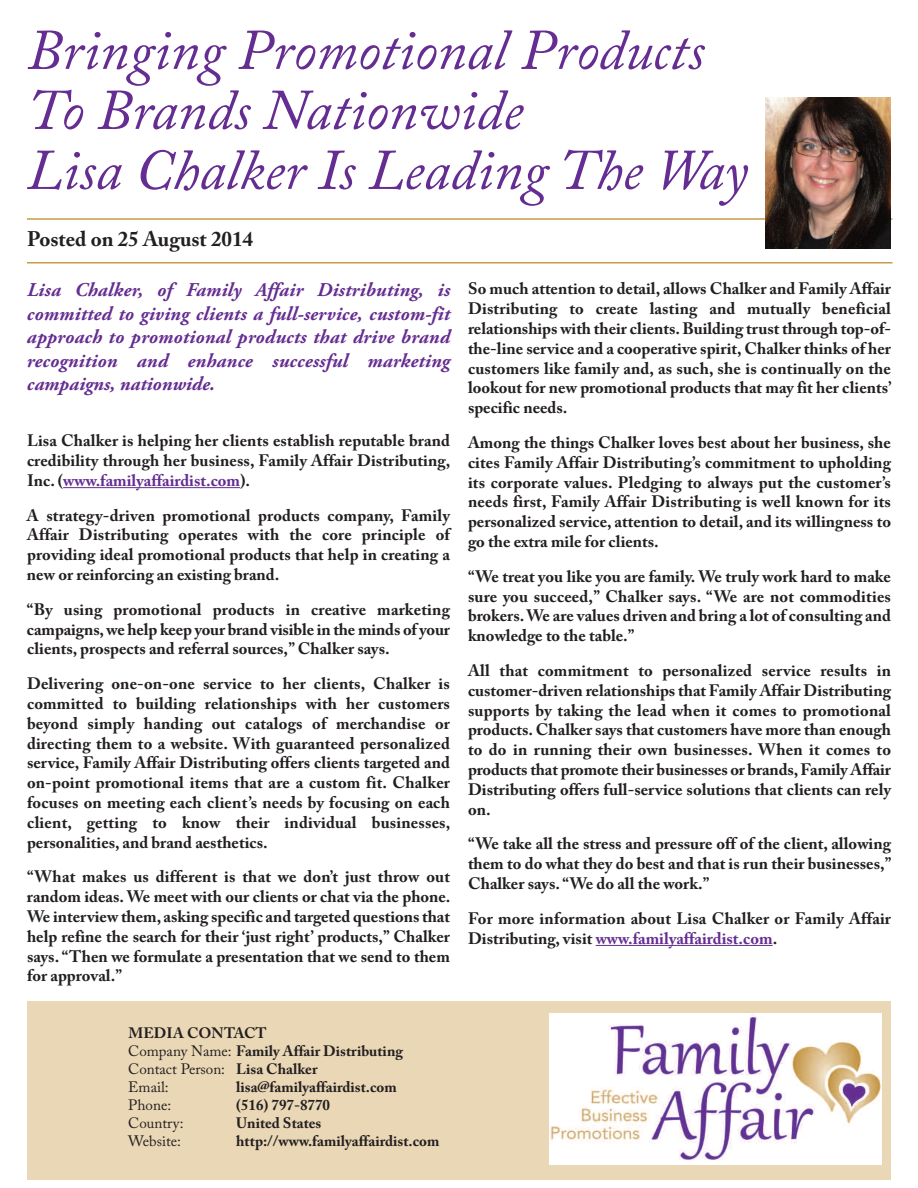
<style>
.page{position:relative;width:918px;height:1188px;background:#fff}
.page>*{position:absolute;margin:0;border:0;box-sizing:border-box;transform-origin:0 0}
.t1{font:italic 57px/60px "Adobe Caslon Pro";color:#652d91}
.t2{font:700 21px "Adobe Caslon Pro";color:#231f20}
.t3{font:italic 700 19.5px/23.4px "Adobe Garamond Pro";letter-spacing:.01em;color:#652d91;text-align:justify}
.t4{font:700 16.5px/19.8px "Adobe Caslon Pro";color:#231f20;text-align:justify}
.t5{font:700 15px/18px "Adobe Caslon Pro";color:#231f20}
.t6{font:15px "Adobe Caslon Pro";color:#231f20}
.s1{color:#652d91}
.s2{font-weight:400}
</style>
<div class="page">
<div style="left:27px;top:1001px;width:864px;height:178px;background:#e9d7b5"></div>
<hr style="left:63px;top:487px;width:177px;height:1px;background:#652d91">
<hr style="left:596px;top:945px;width:177px;height:1px;background:#652d91">
<img style="left:549px;top:1014px;width:333px;height:151px">
<hr style="left:27px;top:218px;width:865px;height:2px;background:#c79c45">
<hr style="left:27px;top:262px;width:865px;height:1px;background:#c79c45">
<img style="left:766px;top:97px;width:125px;height:152px">
<h1 class="t1" style="left:27px;top:28px;width:722px">Bringing Promotional Products<br>To Brands Nationwide<br>Lisa Chalker Is Leading The Way</h1>
<p class="t2" style="left:27px;top:231px;width:228px">Posted on 25 August 2014</p>
<p class="t3" style="left:27px;top:280px;width:424px">Lisa Chalker, of Family Affair Distributing, is committed to giving clients a full-service, custom-fit approach to promotional products that drive brand recognition and enhance successful marketing campaigns, nationwide.</p>
<p class="t4" style="left:27px;top:433px;width:425px">Lisa Chalker is helping her clients establish reputable brand credibility through her business, Family Affair Distributing, Inc. (<span class="s1">www.familyaffairdist.com</span>).</p>
<p class="t4" style="left:27px;top:507px;width:424px">A strategy-driven promotional products company, Family Affair Distributing operates with the core principle of providing ideal promotional products that help in creating a new or reinforcing an existing brand.</p>
<p class="t4" style="left:27px;top:601px;width:424px">“By using promotional products in creative marketing campaigns,we help keep your brand visible in the minds of your clients, prospects and referral sources,” Chalker says.</p>
<p class="t4" style="left:27px;top:676px;width:425px">Delivering one-on-one service to her clients, Chalker is committed to building relationships with her customers beyond simply handing out catalogs of merchandise or directing them to a website. With guaranteed personalized service, Family Affair Distributing offers clients targeted and on-point promotional items that are a custom fit. Chalker focuses on meeting each client’s needs by focusing on each client, getting to know their individual businesses, personalities, and brand aesthetics.</p>
<p class="t4" style="left:27px;top:869px;width:425px">“What makes us different is that we don’t just throw out random ideas. We meet with our clients or chat via the phone.<br>We interview them, asking specific and targeted questions that help refine the search for their ‘just right’ products,” Chalker says. “Then we formulate a presentation that we send to them for approval.”</p>
<p class="t4" style="left:468px;top:281px;width:425px">So much attention to detail, allows Chalker and Family Affair Distributing to create lasting and mutually beneficial relationships with their clients.Building trust through top-of&shy;the-line service and a cooperative spirit, Chalker thinks of her customers like family and, as such, she is continually on the lookout for new promotional products that may fit her clients’ specific needs.</p>
<p class="t4" style="left:468px;top:434px;width:425px">Among the things Chalker loves best about her business, she cites Family Affair Distributing’s commitment to upholding its corporate values. Pledging to always put the customer’s needs first, Family Affair Distributing is well known for its personalized service, attention to detail, and its willingness to go the extra mile for clients.</p>
<p class="t4" style="left:468px;top:568px;width:424px">“We treat you like you are family. We truly work hard to make sure you succeed,” Chalker says. “We are not commodities brokers.We are values driven and bring a lot of consulting and knowledge to the table.”</p>
<p class="t4" style="left:468px;top:662px;width:425px">All that commitment to personalized service results in customer-driven relationships that Family Affair Distributing supports by taking the lead when it comes to promotional products. Chalker says that customers have more than enough to do in running their own businesses. When it comes to products that promote their businesses or brands,Family Affair Distributing offers full-service solutions that clients can rely on.</p>
<p class="t4" style="left:468px;top:836px;width:425px">“We take all the stress and pressure off of the client, allowing them to do what they do best and that is run their businesses,” Chalker says. “We do all the work.”</p>
<p class="t4" style="left:468px;top:910px;width:424px">For more information about Lisa Chalker or Family Affair<br>Distributing, visit <span class="s1">www.familyaffairdist.com</span>.</p>
<p class="t5" style="left:128px;top:1026px;width:276px">MEDIA CONTACT<br><span class="s2">Company Name:</span> Family Affair Distributing<br><span class="s2">Contact Person:</span> Lisa Chalker<br><span class="s2">Email:</span></p>
<p class="t5" style="left:236px;top:1080px;width:162px">lisa@familyaffairdist.com</p>
<p class="t6" style="left:128px;top:1100px;width:44px">Phone:</p>
<p class="t5" style="left:236px;top:1098px;width:95px">(516) 797-8770</p>
<p class="t6" style="left:128px;top:1118px;width:57px">Country:</p>
<p class="t5" style="left:236px;top:1116px;width:87px">United States</p>
<p class="t6" style="left:128px;top:1136px;width:54px">Website:</p>
<p class="t5" style="left:236px;top:1134px;width:205px">http://www.familyaffairdist.com</p>
</div>
